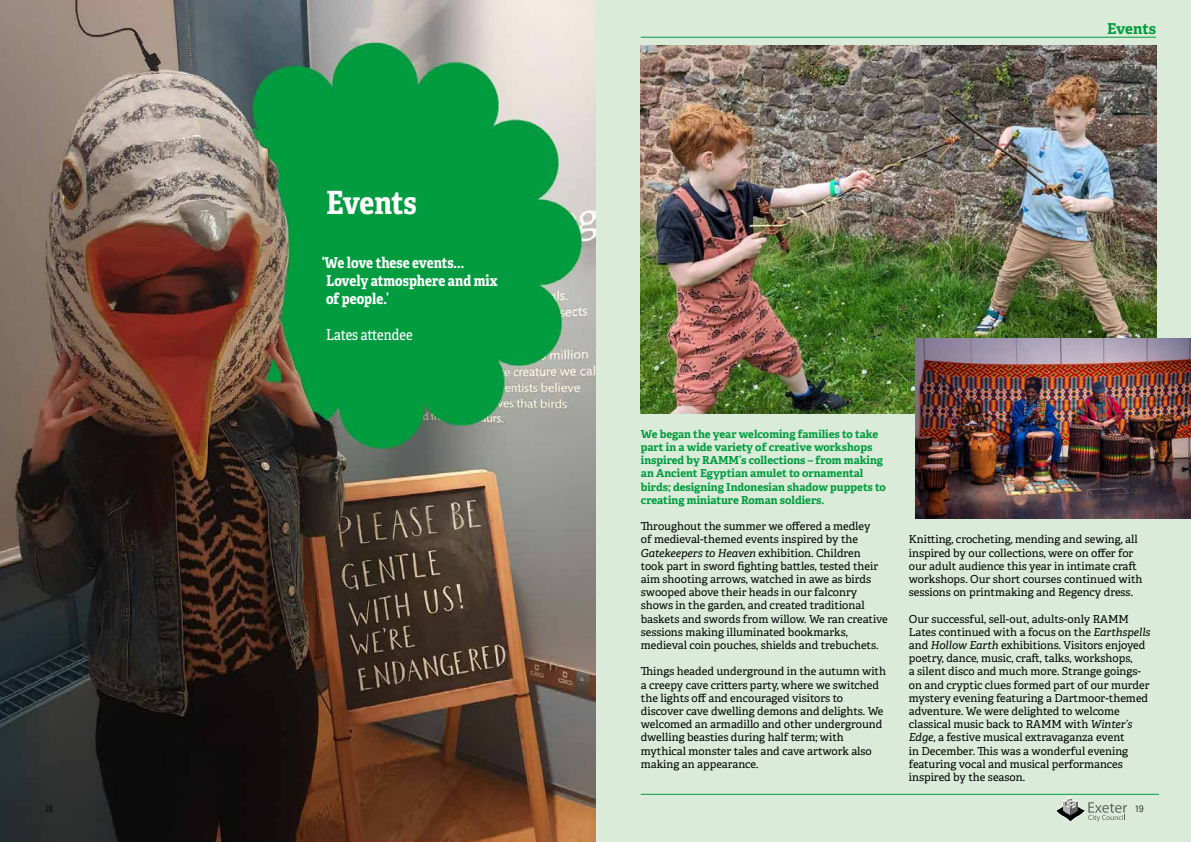
<style>
.page{position:relative;width:1191px;height:842px;background:#fff}
.page>*{position:absolute;margin:0;border:0;box-sizing:border-box;transform-origin:0 0}
.t1{font:700 32px "Adelle Condensed";letter-spacing:-.01em;color:#fff}
.t2{font:700 15px/18px "Adelle Condensed";color:#fff}
.t3{font:15px "Adelle Condensed";color:#fff}
.t4{font:700 15px "Adelle";letter-spacing:-.02em;color:#009c3d}
.t5{font:11px/13.2px "Adelle";color:#000}
.t6{font:700 11px/13.2px "Adelle";color:#009c3d}
.t7{font:300 9px "Adelle";color:#000}
.t8{font:300 9px "Adelle Sans";color:#000}
.s1{font-style:italic}
</style>
<div class="page">
<div style="left:595px;top:0;width:596px;height:842px;background:#daebd9"></div>
<hr style="left:641px;top:37px;width:515px;height:1px;background:#009c3d">
<img style="left:0;top:0;width:595px;height:842px">
<img style="left:641px;top:45px;width:516px;height:369px">
<img style="left:915px;top:338px;width:276px;height:180px">
<hr style="left:641px;top:794px;width:518px;height:1px;background:#009c3d">
<svg style="left:1057px;top:797px;width:70px;height:25px"></svg>
<h1 class="t1" style="left:326px;top:182px;width:92px">Events</h1>
<h2 class="t2" style="left:322px;top:254px;width:177px">‘We love these events...<br>Lovely atmosphere and mix of people.’</h2>
<h2 class="t3" style="left:326px;top:326px;width:88px">Lates attendee</h2>
<h2 class="t4" style="left:1107px;top:19px;width:50px">Events</h2>
<p class="t6" style="left:641px;top:427px;width:247px">We began the year welcoming families to take part in a wide variety of creative workshops inspired by RAMM’s collections – from making an Ancient Egyptian amulet to ornamental birds; designing Indonesian shadow puppets to creating miniature Roman soldiers.</p>
<p class="t5" style="left:641px;top:520px;width:248px">Throughout the summer we offered a medley<br>of medieval-themed events inspired by the <span class="s1">Gatekeepers to Heaven</span> exhibition. Children<br>took part in sword fighting battles, tested their aim shooting arrows, watched in awe as birds swooped above their heads in our falconry shows in the garden, and created traditional baskets and swords from willow. We ran creative sessions making illuminated bookmarks, medieval coin pouches, shields and trebuchets.</p>
<p class="t5" style="left:641px;top:665px;width:247px">Things headed underground in the autumn with a creepy cave critters party, where we switched the lights off and encouraged visitors to discover cave dwelling demons and delights. We welcomed an armadillo and other underground dwelling beasties during half term; with mythical monster tales and cave artwork also making an appearance.</p>
<p class="t5" style="left:909px;top:533px;width:235px">Knitting, crocheting, mending and sewing, all inspired by our collections, were on offer for our adult audience this year in intimate craft workshops. Our short courses continued with sessions on printmaking and Regency dress.</p>
<p class="t5" style="left:909px;top:612px;width:243px">Our successful, sell-out, adults-only RAMM Lates continued with a focus on the <span class="s1">Earthspells </span>and <span class="s1">Hollow Earth</span> exhibitions. Visitors enjoyed poetry, dance, music, craft, talks, workshops,<br>a silent disco and much more. Strange goings&shy;on and cryptic clues formed part of our murder mystery evening featuring a Dartmoor-themed adventure. We were delighted to welcome classical music back to RAMM with <span class="s1">Winter’s Edge</span>, a festive musical extravaganza event<br>in December. This was a wonderful evening featuring vocal and musical performances inspired by the season.</p>
<p class="t7" style="left:45px;top:803px;width:9px">18</p>
<p class="t8" style="left:1135px;top:803px;width:10px">19</p>
</div>
